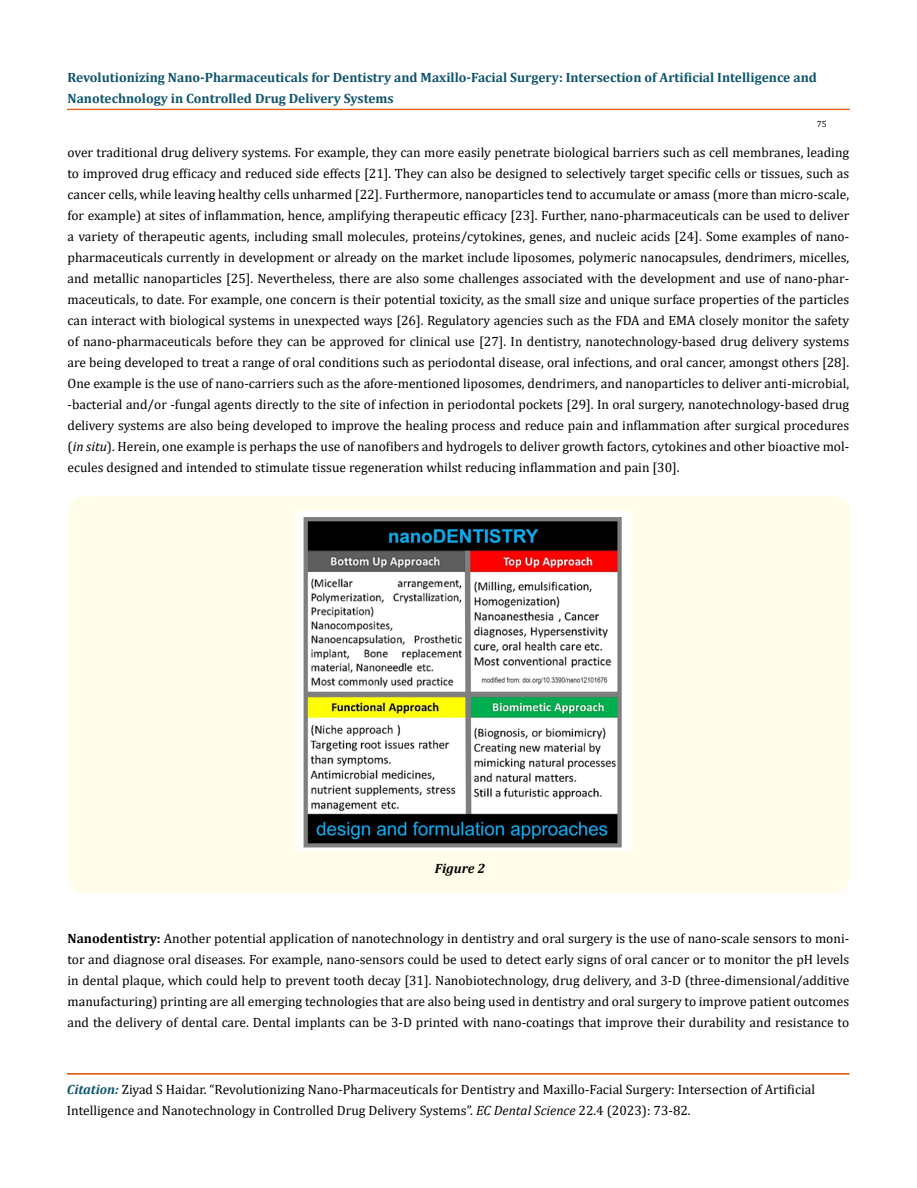
<style>
.page{position:relative;width:917px;height:1188px;background:#fff}
.page>*{position:absolute;margin:0;border:0;box-sizing:border-box;transform-origin:0 0}
.t1{font:13.5px/21px "Cambria";color:#000;text-align:justify}
.t2{font:700 13.5px/21px "Cambria";color:#0e546a}
.t3{font:italic 700 13.5px "Cambria";color:#000}
.t4{font:9px "Cambria";color:#000}
.s1{font-style:italic}
.s2{font-weight:700}
.s3{font-weight:700;font-style:italic;color:#0e546a}
</style>
<div class="page">
<div style="left:67px;top:109px;width:782px;height:1px;border:1px solid #e05d1a"></div>
<div style="left:68px;top:496px;width:782px;height:397px;background:#fffde9;border-radius:18px"></div>
<img style="left:296px;top:511px;width:335px;height:339px">
<p class="t2" style="left:68px;top:67px;width:750px">Revolutionizing Nano-Pharmaceuticals for Dentistry and Maxillo-Facial Surgery: Intersection of Artificial Intelligence and<br>Nanotechnology in Controlled Drug Delivery Systems</p>
<p class="t4" style="left:816px;top:118px;width:11px">75</p>
<p class="t1" style="left:68px;top:142px;width:783px">over traditional drug delivery systems. For example, they can more easily penetrate biological barriers such as cell membranes, leading to improved drug efficacy and reduced side effects [21]. They can also be designed to selectively target specific cells or tissues, such as cancer cells, while leaving healthy cells unharmed [22]. Furthermore, nanoparticles tend to accumulate or amass (more than micro-scale, for example) at sites of inflammation, hence, amplifying therapeutic efficacy [23]. Further, nano-pharmaceuticals can be used to deliver a variety of therapeutic agents, including small molecules, proteins/cytokines, genes, and nucleic acids [24]. Some examples of nano&shy;pharmaceuticals currently in development or already on the market include liposomes, polymeric nanocapsules, dendrimers, micelles, and metallic nanoparticles [25]. Nevertheless, there are also some challenges associated with the development and use of nano-phar&shy;maceuticals, to date. For example, one concern is their potential toxicity, as the small size and unique surface properties of the particles can interact with biological systems in unexpected ways [26]. Regulatory agencies such as the FDA and EMA closely monitor the safety of nano-pharmaceuticals before they can be approved for clinical use [27]. In dentistry, nanotechnology-based drug delivery systems are being developed to treat a range of oral conditions such as periodontal disease, oral infections, and oral cancer, amongst others [28].<br>One example is the use of nano-carriers such as the afore-mentioned liposomes, dendrimers, and nanoparticles to deliver anti-microbial, -bacterial and/or -fungal agents directly to the site of infection in periodontal pockets [29]. In oral surgery, nanotechnology-based drug delivery systems are also being developed to improve the healing process and reduce pain and inflammation after surgical procedures (<span class="s1">in situ</span>). Herein, one example is perhaps the use of nanofibers and hydrogels to deliver growth factors, cytokines and other bioactive mol&shy;ecules designed and intended to stimulate tissue regeneration whilst reducing inflammation and pain [30].</p>
<p class="t3" style="left:435px;top:859px;width:52px">Figure 2</p>
<p class="t1" style="left:68px;top:928px;width:783px"><span class="s2">Nanodentistry:</span> Another potential application of nanotechnology in dentistry and oral surgery is the use of nano-scale sensors to moni&shy;tor and diagnose oral diseases. For example, nano-sensors could be used to detect early signs of oral cancer or to monitor the pH levels in dental plaque, which could help to prevent tooth decay [31]. Nanobiotechnology, drug delivery, and 3-D (three-dimensional/additive manufacturing) printing are all emerging technologies that are also being used in dentistry and oral surgery to improve patient outcomes and the delivery of dental care. Dental implants can be 3-D printed with nano-coatings that improve their durability and resistance to</p>
<p class="t1" style="left:67px;top:1079px;width:749px"><span class="s3">Citation:</span> Ziyad S Haidar. “Revolutionizing Nano-Pharmaceuticals for Dentistry and Maxillo-Facial Surgery: Intersection of Artificial<br>Intelligence and Nanotechnology in Controlled Drug Delivery Systems”. <span class="s1">EC Dental Science</span> 22.4 (2023): 73-82.</p>
</div>
